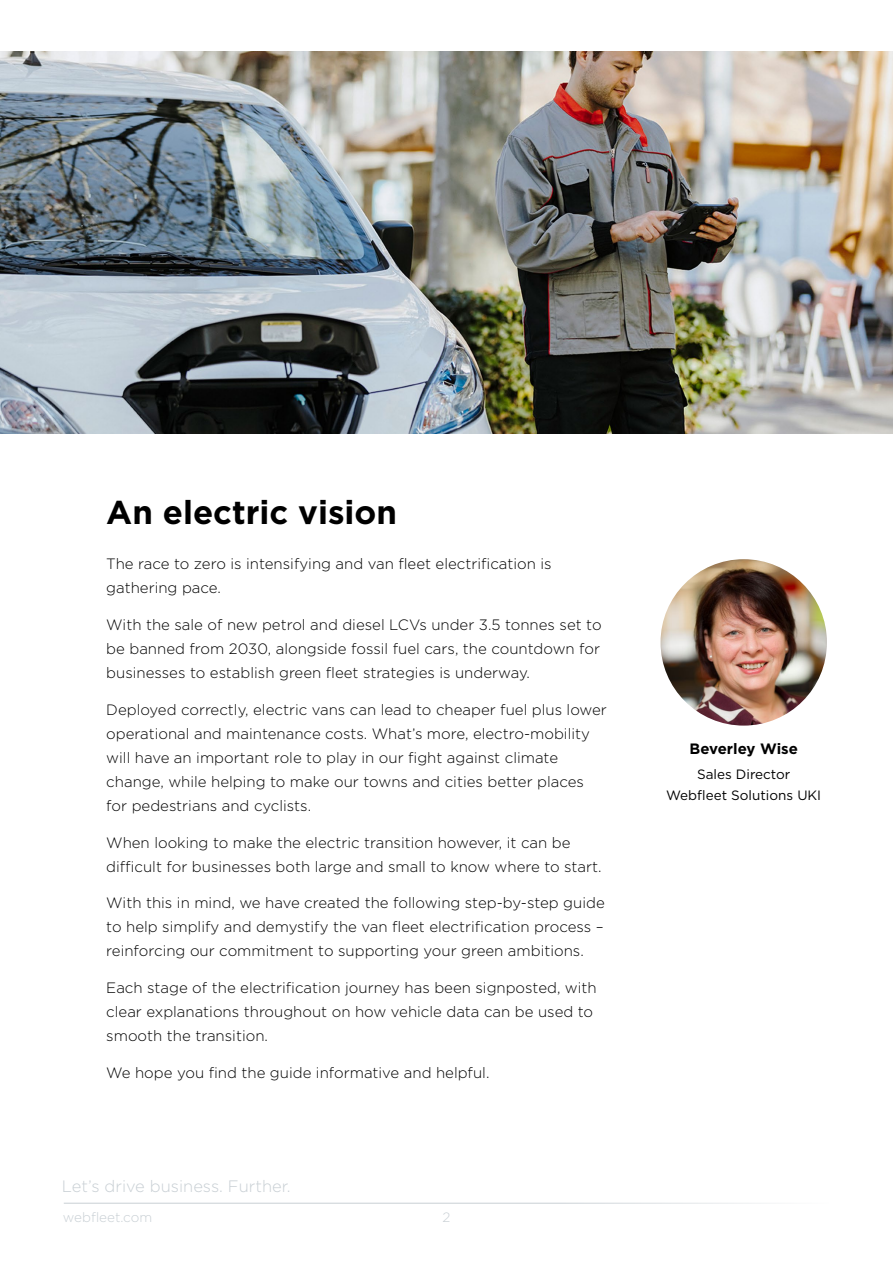
<style>
.page{position:relative;width:893px;height:1263px;background:#fff}
.page>*{position:absolute;margin:0;border:0;box-sizing:border-box;transform-origin:0 0}
.t1{font:700 33px "Gotham";color:#000}
.t2{font:300 16.5px "Gotham";color:#c8cfd4}
.t3{font:300 15px/24px "Gotham";color:#000}
.t4{font:700 15px "Gotham";color:#000}
.t5{font:13.5px/21px "Gotham";color:#000;text-align:center}
.t6{font:300 13.5px "Gotham";color:#c8cfd4}
</style>
<div class="page">
<hr style="left:64px;top:1203px;width:765px;height:1px;background:#c8cfd4">
<img style="left:0;top:51px;width:893px;height:383px">
<img style="left:660px;top:559px;width:167px;height:167px;border-radius:83px">
<h1 class="t1" style="left:106px;top:490px;width:292px">An electric vision</h1>
<p class="t3" style="left:106px;top:551px;width:447px">The race to zero is intensifying and van fleet electrification is gathering pace.</p>
<p class="t3" style="left:106px;top:612px;width:497px;text-align:justify">With the sale of new petrol and diesel LCVs under 3.5 tonnes set to be banned from 2030, alongside fossil fuel cars, the countdown for businesses to establish green fleet strategies is underway.</p>
<p class="t3" style="left:106px;top:697px;width:502px">Deployed correctly, electric vans can lead to cheaper fuel plus lower operational and maintenance costs. What’s more, electro-mobility will have an important role to play in our fight against climate change, while helping to make our towns and cities better places for pedestrians and cyclists.</p>
<p class="t3" style="left:106px;top:830px;width:497px">When looking to make the electric transition however, it can be difficult for businesses both large and small to know where to start.</p>
<p class="t3" style="left:106px;top:890px;width:500px;text-align:justify">With this in mind, we have created the following step-by-step guide to help simplify and demystify the van fleet electrification process – reinforcing our commitment to supporting your green ambitions.</p>
<p class="t3" style="left:106px;top:975px;width:492px">Each stage of the electrification journey has been signposted, with clear explanations throughout on how vehicle data can be used to smooth the transition.</p>
<p class="t3" style="left:106px;top:1060px;width:385px">We hope you find the guide informative and helpful.</p>
<p class="t2" style="left:62px;top:1176px;width:230px">Let’s drive business. Further.</p>
<p class="t6" style="left:63px;top:1208px;width:91px">webfleet.com</p>
<p class="t6" style="left:442px;top:1208px;width:9px">2</p>
<p class="t4" style="left:689px;top:738px;width:110px">Beverley Wise</p>
<p class="t5" style="left:666px;top:763px;width:156px">Sales Director<br>Webfleet Solutions UKI</p>
</div>
